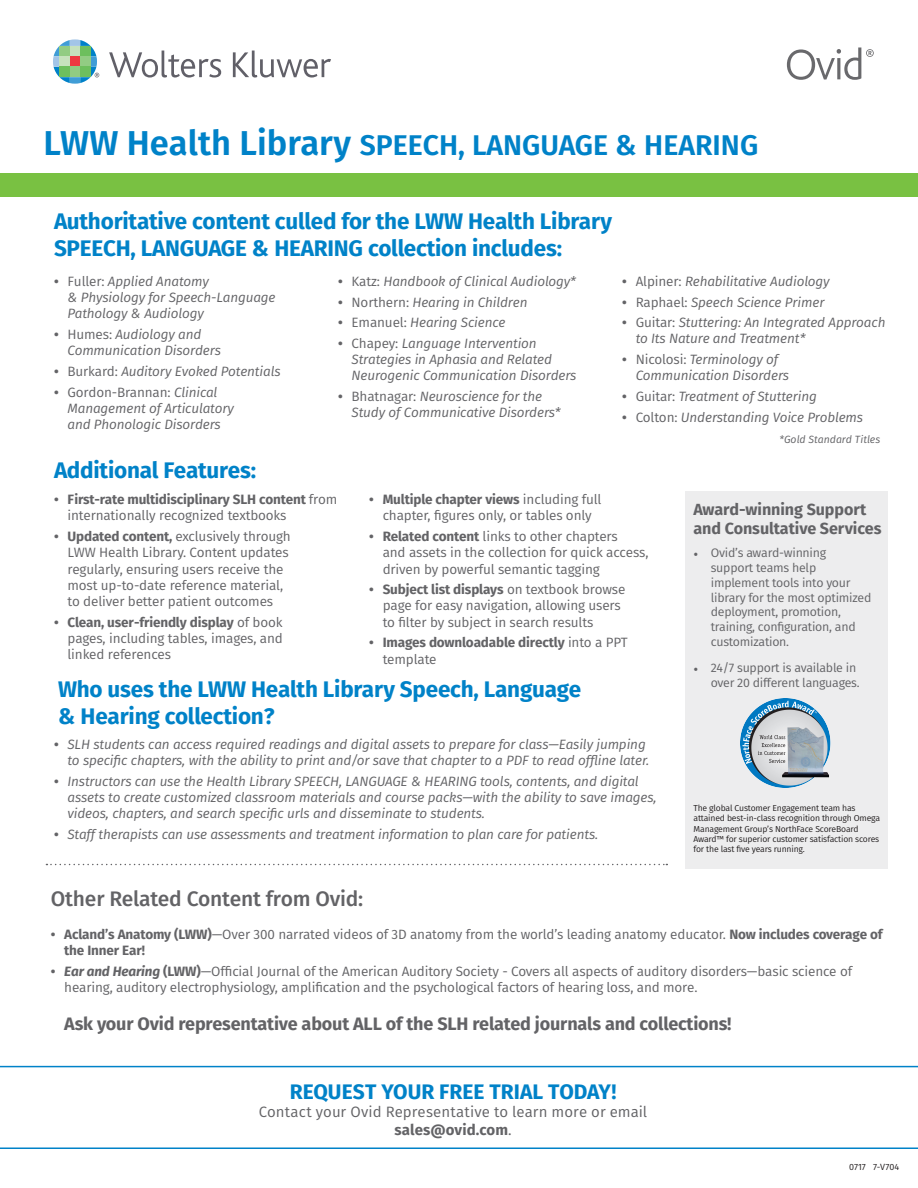
<style>
.page{position:relative;width:918px;height:1188px;background:#fff}
.page>*{position:absolute;margin:0;border:0;box-sizing:border-box;transform-origin:0 0}
.t1{font:600 28.5px "Fira Sans";color:#0082c8}
.t2{font:700 22.5px/27px "Fira Sans";letter-spacing:-.01em;color:#0082c8}
.t3{font:500 21px "Fira Sans";letter-spacing:-.01em;color:#636366}
.t4{font:700 21px "Fira Sans";color:#0082c8}
.t5{font:700 18px "Fira Sans";letter-spacing:-.01em;color:#636366}
.t6{font:700 16.2px/19.4px "Fira Sans";letter-spacing:-.005em;color:#636366}
.t7{font:15px/18px "Fira Sans";letter-spacing:.005em;color:#636366;text-align:center}
.t8{font:italic 13.5px/16.2px "Fira Sans";letter-spacing:-.01em;color:#636366}
.t9{font:13.5px/16.2px "Fira Sans";letter-spacing:-.01em;color:#636366}
.t10{font:700 13.5px/16.2px "Fira Sans";letter-spacing:-.01em;color:#636366}
.t11{font:12.3px/14.9px "Fira Sans";letter-spacing:-.02em;color:#636366}
.t12{font:italic 10.5px "Fira Sans";color:#636366}
.t13{font:9px "Fira Sans";color:#231f20}
.t14{font:8.7px/10.4px "Fira Sans";letter-spacing:-.02em;color:#231f20}
.s1{font-size:34.5px}
.s2{font-weight:700;font-style:normal}
.s3{font-style:normal}
.s4{font-weight:400}
.s5{font-weight:700}
.s6{font-family:"Minion Pro"}
.s7{font-weight:700;font-style:italic}
</style>
<div class="page">
<svg style="left:0;top:1066px;width:918px;height:83px"></svg>
<svg style="left:109px;top:51px;width:112px;height:27px"></svg>
<svg style="left:233px;top:51px;width:98px;height:27px"></svg>
<svg style="left:53px;top:39px;width:46px;height:45px"></svg>
<svg style="left:787px;top:47px;width:87px;height:33px"></svg>
<div style="left:686px;top:492px;width:202px;height:377px;background:#ededee"></div>
<img style="left:741px;top:699px;width:90px;height:88px">
<div style="left:0;top:173px;width:918px;height:24px;background:#79c142"></div>
<svg style="left:46px;top:864px;width:621px;height:1px"></svg>
<h1 class="t1" style="left:43px;top:122px;width:716px"><span class="s1">LWW Health Library</span> SPEECH, LANGUAGE &amp; HEARING</h1>
<h2 class="t2" style="left:54px;top:206px;width:560px">Authoritative content culled for the LWW Health Library<br>SPEECH, LANGUAGE &amp; HEARING collection includes:</h2>
<p class="t8" style="left:68px;top:273px;width:210px;text-indent:-14px"><span class="s2">•</span> <span class="s3">Fuller:</span> Applied Anatomy<br>&amp; Physiology for Speech-Language<br>Pathology &amp; Audiology</p>
<p class="t8" style="left:68px;top:326px;width:155px;text-indent:-14px"><span class="s2">•</span> <span class="s3">Humes:</span> Audiology and<br>Communication Disorders</p>
<p class="t8" style="left:54px;top:363px;width:228px"><span class="s2">•</span> <span class="s3">Burkard:</span> Auditory Evoked Potentials</p>
<p class="t8" style="left:67px;top:383px;width:168px;text-indent:-13px"><span class="s2">•</span> <span class="s3">Gordon-Brannan:</span> Clinical<br>Management of Articulatory and Phonologic Disorders</p>
<p class="t8" style="left:338px;top:273px;width:240px"><span class="s2">•</span> <span class="s3">Katz:</span> Handbook of Clinical Audiology*</p>
<p class="t8" style="left:338px;top:293px;width:191px"><span class="s2">•</span> <span class="s3">Northern:</span> Hearing in Children</p>
<p class="t8" style="left:338px;top:314px;width:169px"><span class="s2">•</span> <span class="s3">Emanuel:</span> Hearing Science</p>
<p class="t8" style="left:352px;top:335px;width:226px;text-indent:-14px"><span class="s2">•</span> <span class="s3">Chapey:</span> Language Intervention<br>Strategies in Aphasia and Related<br>Neurogenic Communication Disorders</p>
<p class="t8" style="left:352px;top:388px;width:211px;text-indent:-14px"><span class="s2">•</span> <span class="s3">Bhatnagar:</span> Neuroscience for the<br>Study of Communicative Disorders*</p>
<p class="t8" style="left:622px;top:273px;width:209px"><span class="s2">•</span> <span class="s3">Alpiner:</span> Rehabilitative Audiology</p>
<p class="t8" style="left:622px;top:293px;width:204px"><span class="s2">•</span> <span class="s3">Raphael:</span> Speech Science Primer</p>
<p class="t8" style="left:636px;top:314px;width:251px;text-indent:-14px"><span class="s2">•</span> <span class="s3">Guitar:</span> Stuttering: An Integrated Approach to Its Nature and Treatment*</p>
<p class="t8" style="left:636px;top:351px;width:155px;text-indent:-14px"><span class="s2">•</span> <span class="s3">Nicolosi:</span> Terminology of<br>Communication Disorders</p>
<p class="t8" style="left:622px;top:388px;width:196px"><span class="s2">•</span> <span class="s3">Guitar:</span> Treatment of Stuttering</p>
<p class="t8" style="left:622px;top:409px;width:242px"><span class="s2">•</span> <span class="s3">Colton:</span> Understanding Voice Problems</p>
<p class="t12" style="left:780px;top:431px;width:102px">*Gold Standard Titles</p>
<h2 class="t2" style="left:54px;top:455px;width:204px">Additional Features:</h2>
<p class="t10" style="left:68px;top:491px;width:271px;text-indent:-14px">• First-rate multidisciplinary SLH content <span class="s4">from internationally recognized textbooks</span></p>
<p class="t9" style="left:68px;top:528px;width:225px;text-indent:-14px"><span class="s5">• Updated content,</span> exclusively through LWW Health Library. Content updates regularly, ensuring users receive the most up-to-date reference material, to deliver better patient outcomes</p>
<p class="t9" style="left:68px;top:614px;width:217px;text-align:justify;text-indent:-14px"><span class="s5">• Clean, user-friendly display</span> of book pages, including tables, images, and linked references</p>
<p class="t9" style="left:369px;top:491px;width:234px;text-align:center"><span class="s5">• Multiple chapter views</span> including full chapter, figures only, or tables only</p>
<p class="t9" style="left:383px;top:528px;width:267px;text-indent:-14px"><span class="s5">• Related content</span> links to other chapters<br>and assets in the collection for quick access, driven by powerful semantic tagging</p>
<p class="t9" style="left:383px;top:581px;width:244px;text-indent:-13px"><span class="s5">• Subject list displays</span> on textbook browse page for easy navigation, allowing users to filter by subject in search results</p>
<p class="t10" style="left:383px;top:634px;width:247px;text-indent:-14px">• Images downloadable directly <span class="s4">into a PPT template</span></p>
<h2 class="t2" style="left:58px;top:674px;width:525px">Who uses the LWW Health Library Speech, Language &amp; Hearing collection?</h2>
<p class="t8" style="left:54px;top:736px;width:597px;text-align:right"><span class="s2">•</span> SLH students can access required readings and digital assets to prepare for class—Easily jumping to specific chapters, with the ability to print and/or save that chapter to a PDF to read offline later.</p>
<p class="t8" style="left:68px;top:772px;width:591px;text-indent:-14px"><span class="s2">•</span> Instructors can use the Health Library SPEECH, LANGUAGE &amp; HEARING tools, contents, and digital assets to create customized classroom materials and course packs—with the ability to save images, videos, chapters, and search specific urls and disseminate to students.</p>
<p class="t8" style="left:54px;top:826px;width:546px"><span class="s2">•</span> Staff therapists can use assessments and treatment information to plan care for patients.</p>
<p class="t6" style="left:693px;top:498px;width:190px">Award-winning Support and Consultative Services</p>
<p class="t11" style="left:711px;top:545px;width:162px;text-indent:-17px"><span class="s6">•</span> Ovid’s award-winning support teams help implement tools into your library for the most optimized deployment, promotion, training, configuration, and customization.</p>
<p class="t11" style="left:693px;top:660px;width:168px;text-align:right"><span class="s6">•</span> 24/7 support is available in over 20 different languages.</p>
<p class="t14" style="left:694px;top:803px;width:188px">The global Customer Engagement team has attained best-in-class recognition through Omega Management Group’s NorthFace ScoreBoard Award™ for superior customer satisfaction scores for the last five years running.</p>
<h3 class="t3" style="left:51px;top:882px;width:314px">Other Related Content from Ovid:</h3>
<p class="t9" style="left:64px;top:926px;width:820px;text-indent:-14px"><span class="s5">• Acland’s Anatomy (LWW)</span>—Over 300 narrated videos of 3D anatomy from the world’s leading anatomy educator. <span class="s5">Now includes coverage of the Inner Ear!</span></p>
<p class="t9" style="left:64px;top:963px;width:789px;text-indent:-14px"><span class="s5">•</span> <span class="s7">Ear and Hearing</span> <span class="s5">(LWW)</span>—Official Journal of the American Auditory Society - Covers all aspects of auditory disorders—basic science of hearing, auditory electrophysiology, amplification and the psychological factors of hearing loss, and more.</p>
<h3 class="t5" style="left:64px;top:1008px;width:669px">Ask your Ovid representative about ALL of the SLH related journals and collections!</h3>
<h3 class="t4" style="left:290px;top:1074px;width:328px">REQUEST YOUR FREE TRIAL TODAY!</h3>
<p class="t7" style="left:259px;top:1103px;width:390px">Contact your Ovid Representative to learn more or email <span class="s5">sales@ovid.com</span>.</p>
<p class="t13" style="left:849px;top:1161px;width:52px">0717 7-V704</p>
</div>
